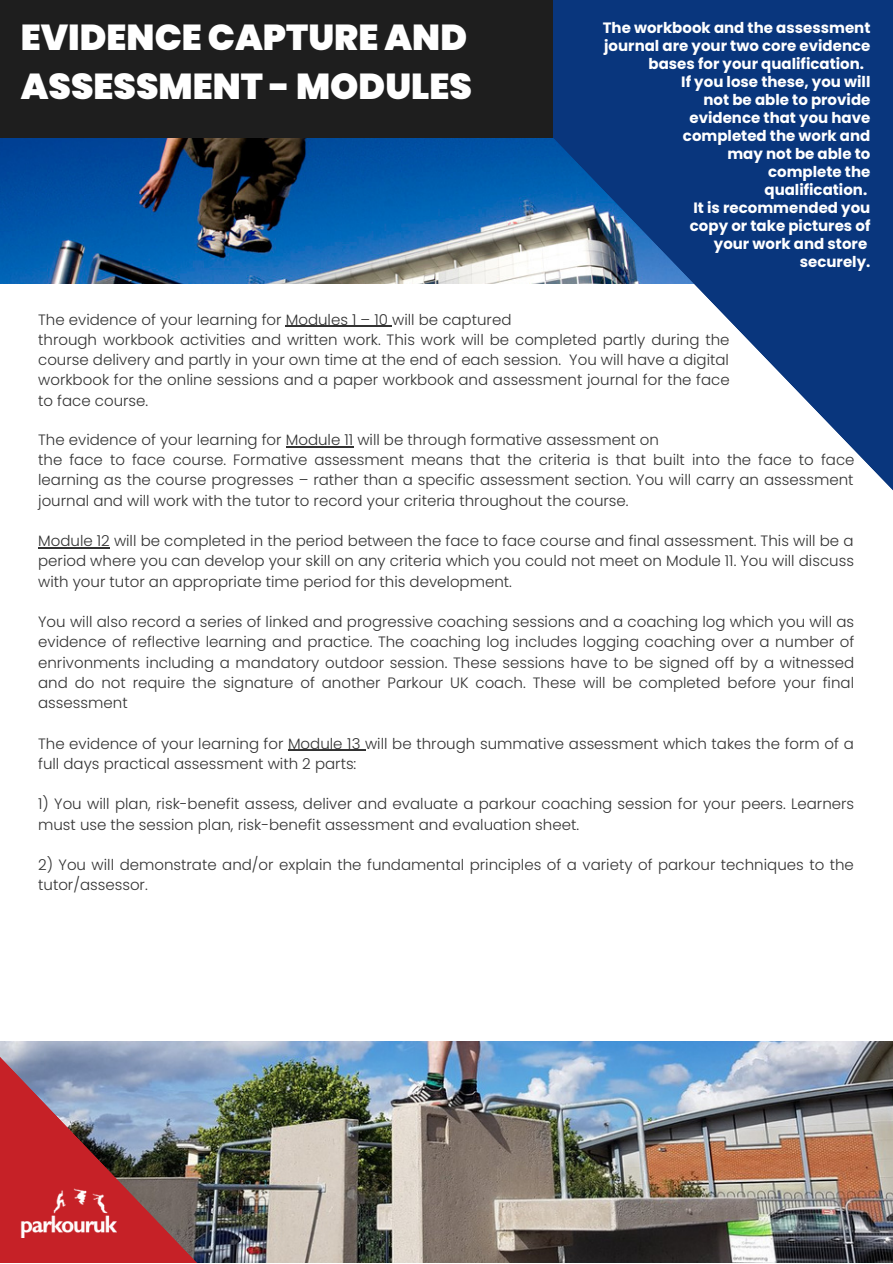
<style>
.page{position:relative;width:893px;height:1264px;background:#fff}
.page>*{position:absolute;margin:0;border:0;box-sizing:border-box;transform-origin:0 0}
.t1{font:900 36px/49.5px "Poppins";color:#fff}
.t2{font:300 15px/20.2px "Poppins";color:#333}
.t3{font:700 15px "Poppins";color:#fff}
</style>
<div class="page">
<img style="left:0;top:138px;width:430px;height:145px">
<hr style="left:286px;top:326px;width:106px;height:1px;background:#333">
<hr style="left:286px;top:446px;width:67px;height:1px;background:#333">
<hr style="left:38px;top:547px;width:72px;height:1px;background:#333">
<hr style="left:288px;top:749px;width:77px;height:1px;background:#333">
<svg style="left:430px;top:0;width:462px;height:489px;fill:#09367d"></svg>
<img style="left:745px;top:1041px;width:147px;height:221px">
<img style="left:0;top:1041px;width:745px;height:221px">
<div style="left:0;top:0;width:552px;height:138px;background:#1e1e1e"></div>
<img style="left:21px;top:1188px;width:95px;height:49px">
<h1 class="t1" style="left:21px;top:12px;width:452px">EVIDENCE CAPTURE AND<br>ASSESSMENT - MODULES</h1>
<p class="t3" style="left:602px;top:17px;width:269px">The workbook and the assessment</p>
<p class="t3" style="left:604px;top:35px;width:268px">journal are your two core evidence</p>
<p class="t3" style="left:648px;top:53px;width:217px">bases for your qualification.</p>
<p class="t3" style="left:681px;top:71px;width:190px">If you lose these, you will</p>
<p class="t3" style="left:703px;top:89px;width:168px">not be able to provide</p>
<p class="t3" style="left:689px;top:107px;width:182px">evidence that you have</p>
<p class="t3" style="left:683px;top:125px;width:189px">completed the work and</p>
<p class="t3" style="left:727px;top:143px;width:144px">may not be able to</p>
<p class="t3" style="left:768px;top:161px;width:104px">complete the</p>
<p class="t3" style="left:764px;top:179px;width:104px">qualification.</p>
<p class="t3" style="left:693px;top:197px;width:178px">It is recommended you</p>
<p class="t3" style="left:689px;top:215px;width:182px">copy or take pictures of</p>
<p class="t3" style="left:713px;top:233px;width:155px">your work and store</p>
<p class="t3" style="left:799px;top:251px;width:72px">securely.</p>
<p class="t2" style="left:38px;top:309px;width:693px">The evidence of your learning for Modules 1 – 10 will be captured<br>through workbook activities and written work. This work will be completed partly during the course delivery and partly in your own time at the end of each session. You will have a digital workbook for the online sessions and a paper workbook and assessment journal for the face to face course.</p>
<p class="t2" style="left:38px;top:429px;width:817px">The evidence of your learning for Module 11 will be through formative assessment on<br>the face to face course. Formative assessment means that the criteria is that built into the face to face learning as the course progresses – rather than a specific assessment section. You will carry an assessment journal and will work with the tutor to record your criteria throughout the course.</p>
<p class="t2" style="left:38px;top:531px;width:817px;text-align:justify">Module 12 will be completed in the period between the face to face course and final assessment. This will be a period where you can develop your skill on any criteria which you could not meet on Module 11. You will discuss with your tutor an appropriate time period for this development.</p>
<p class="t2" style="left:38px;top:611px;width:817px;text-align:justify">You will also record a series of linked and progressive coaching sessions and a coaching log which you will as evidence of reflective learning and practice. The coaching log includes logging coaching over a number of enrivonments including a mandatory outdoor session. These sessions have to be signed off by a witnessed and do not require the signature of another Parkour UK coach. These will be completed before your final assessment</p>
<p class="t2" style="left:38px;top:733px;width:817px">The evidence of your learning for Module 13 will be through summative assessment which takes the form of a full days practical assessment with 2 parts:</p>
<p class="t2" style="left:38px;top:794px;width:817px">1) You will plan, risk-benefit assess, deliver and evaluate a parkour coaching session for your peers. Learners must use the session plan, risk-benefit assessment and evaluation sheet.</p>
<p class="t2" style="left:38px;top:854px;width:817px">2) You will demonstrate and/or explain the fundamental principles of a variety of parkour techniques to the tutor/assessor.</p>
</div>
